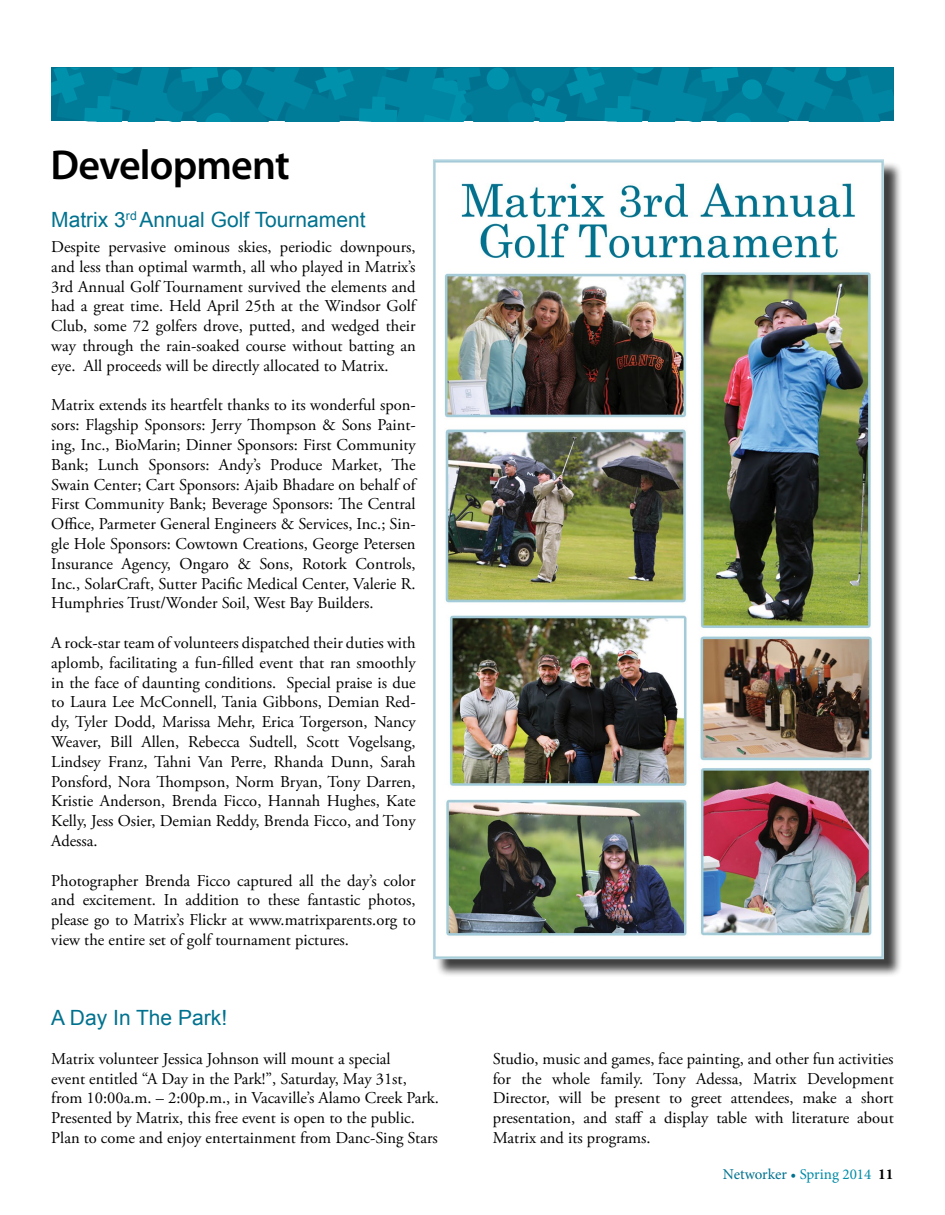
<style>
.page{position:relative;width:945px;height:1215px;background:#fff}
.page>*{position:absolute;margin:0;border:0;box-sizing:border-box;transform-origin:0 0}
.t1{font:600 42px "Myriad Pro";letter-spacing:-.02em;color:#000}
.t2{font:21px "Arial";color:#00728f}
.t3{font:16.5px/19.8px "Adobe Garamond Pro";color:#000;text-align:justify}
.t4{font:15px "Minion Pro";color:#00728f}
.s1{color:#008ba7}
.s2{font-family:"Adobe Garamond Pro";font-weight:700;color:#000}
</style>
<div class="page">
<svg style="left:51px;top:68px;width:843px;height:54px;background:#01819d"></svg>
<div style="left:460px;top:102px;width:13px;height:13px;background:#0086a2;border-radius:50%"></div>
<div style="left:435px;top:162px;width:468px;height:816px;background:#000;opacity:.75"></div>
<img style="left:436px;top:162px;width:445px;height:794px">
<div style="left:433px;top:159px;width:451px;height:800px;border:2px solid #b8d7e2"></div>
<h1 class="t1" style="left:51px;top:138px;width:241px">Development</h1>
<p class="t2" style="left:51px;top:206px;width:316px">Matrix 3<sup>rd</sup> Annual Golf Tournament</p>
<p class="t3" style="left:51px;top:237px;width:366px">Despite pervasive ominous skies, periodic downpours, and less than optimal warmth, all who played in Matrix’s 3rd Annual Golf Tournament survived the elements and had a great time. Held April 25th at the Windsor Golf Club, some 72 golfers drove, putted, and wedged their way through the rain-soaked course without batting an eye. All proceeds will be directly allocated to Matrix.</p>
<p class="t3" style="left:51px;top:396px;width:366px">Matrix extends its heartfelt thanks to its wonderful spon&shy;sors: Flagship Sponsors: Jerry Thompson &amp; Sons Paint&shy;ing, Inc., BioMarin; Dinner Sponsors: First Community Bank; Lunch Sponsors: Andy’s Produce Market, The Swain Center; Cart Sponsors: Ajaib Bhadare on behalf of First Community Bank; Beverage Sponsors: The Central Office, Parmeter General Engineers &amp; Services, Inc.; Sin&shy;gle Hole Sponsors: Cowtown Creations, George Petersen Insurance Agency, Ongaro &amp; Sons, Rotork Controls, Inc., SolarCraft, Sutter Pacific Medical Center, Valerie R.<br>Humphries Trust/Wonder Soil, West Bay Builders.</p>
<p class="t3" style="left:51px;top:633px;width:366px">A rock-star team of volunteers dispatched their duties with aplomb, facilitating a fun-filled event that ran smoothly in the face of daunting conditions. Special praise is due to Laura Lee McConnell, Tania Gibbons, Demian Red&shy;dy, Tyler Dodd, Marissa Mehr, Erica Torgerson, Nancy Weaver, Bill Allen, Rebecca Sudtell, Scott Vogelsang, Lindsey Franz, Tahni Van Perre, Rhanda Dunn, Sarah Ponsford, Nora Thompson, Norm Bryan, Tony Darren, Kristie Anderson, Brenda Ficco, Hannah Hughes, Kate Kelly, Jess Osier, Demian Reddy, Brenda Ficco, and Tony Adessa.</p>
<p class="t3" style="left:51px;top:871px;width:366px">Photographer Brenda Ficco captured all the day’s color and excitement. In addition to these fantastic photos, please go to Matrix’s Flickr at www.matrixparents.org to view the entire set of golf tournament pictures.</p>
<p class="t2" style="left:51px;top:1003px;width:177px">A Day In The Park!</p>
<p class="t3" style="left:51px;top:1049px;width:389px;text-align:left">Matrix volunteer Jessica Johnson will mount a special<br>event entitled “A Day in the Park!”, Saturday, May 31st, from 10:00a.m. – 2:00p.m., in Vacaville’s Alamo Creek Park.<br>Presented by Matrix, this free event is open to the public.<br>Plan to come and enjoy entertainment from Danc-Sing Stars</p>
<p class="t3" style="left:493px;top:1049px;width:402px">Studio, music and games, face painting, and other fun activities for the whole family. Tony Adessa, Matrix Development Director, will be present to greet attendees, make a short presentation, and staff a display table with literature about Matrix and its programs.</p>
<p class="t4" style="left:723px;top:1165px;width:172px">Networker • <span class="s1">Spring 2014</span> <span class="s2">11</span></p>
</div>
